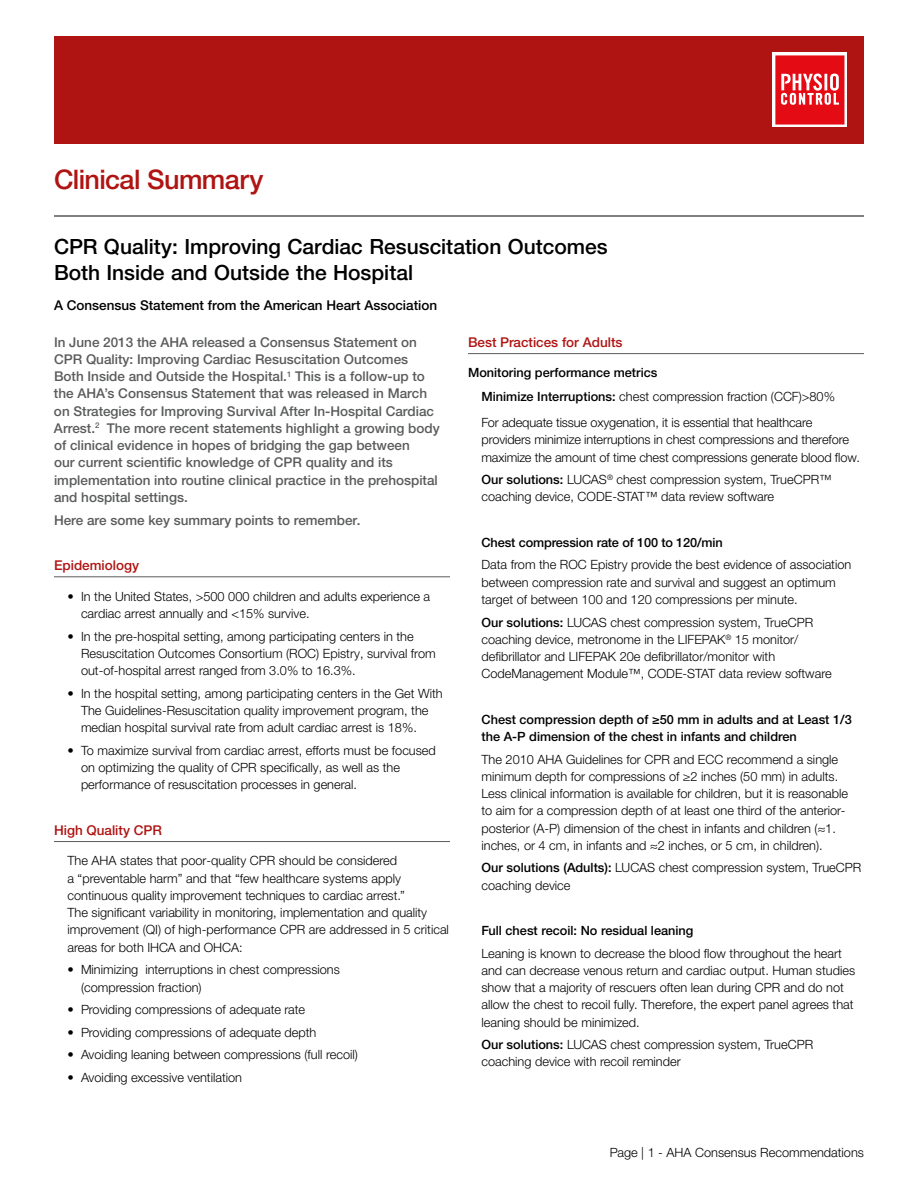
<style>
.page{position:relative;width:918px;height:1188px;background:#fff}
.page>*{position:absolute;margin:0;border:0;box-sizing:border-box;transform-origin:0 0}
.t1{font:500 27px "Helvetica Neue LTW1 G";letter-spacing:-.02em;color:#af1413}
.t2{font:500 21px/25.5px "Helvetica Neue LTW1 G";color:#000}
.t3{font:500 13.5px/17.2px "Helvetica Neue LTW1 G";color:#5a5c5b}
.t4{font:500 13.5px "Helvetica Neue LTW1 G";color:#000}
.t5{font:500 13.5px "Helvetica Neue LTW1 G";color:#af1413}
.t6{font:300 12.75px/17.2px "Helvetica Neue LTW1 G";color:#000}
.t7{font:500 12.75px/23.4px "Helvetica Neue LTW1 G";color:#000}
.s1{font-weight:300}
.s2{font-weight:500}
</style>
<div class="page">
<div style="left:54px;top:36px;width:810px;height:108px;background:#af1413"></div>
<svg style="left:772px;top:53px;width:75px;height:74px"></svg>
<svg style="left:775px;top:55px;width:69px;height:70px;background:#e93940"></svg>
<hr style="left:54px;top:216px;width:810px;height:1px;background:#000">
<hr style="left:54px;top:577px;width:396px;height:1px;background:#5a5c5b">
<hr style="left:54px;top:841px;width:396px;height:1px;background:#5a5c5b">
<hr style="left:468px;top:353px;width:396px;height:1px;background:#5a5c5b">
<h1 class="t1" style="left:54px;top:163px;width:211px">Clinical Summary</h1>
<h2 class="t2" style="left:54px;top:234px;width:555px">CPR Quality: Improving Cardiac Resuscitation Outcomes<br>Both Inside and Outside the Hospital</h2>
<p class="t4" style="left:54px;top:297px;width:385px">A Consensus Statement from the American Heart Association</p>
<p class="t3" style="left:54px;top:333px;width:387px">In June 2013 the AHA released a Consensus Statement on CPR Quality: Improving Cardiac Resuscitation Outcomes Both Inside and Outside the Hospital.<sup>1</sup> This is a follow-up to the AHA’s Consensus Statement that was released in March on Strategies for Improving Survival After In-Hospital Cardiac Arrest.<sup>2</sup> The more recent statements highlight a growing body of clinical evidence in hopes of bridging the gap between<br>our current scientific knowledge of CPR quality and its implementation into routine clinical practice in the prehospital and hospital settings.</p>
<p class="t3" style="left:54px;top:511px;width:308px">Here are some key summary points to remember.</p>
<p class="t5" style="left:54px;top:557px;width:87px">Epidemiology</p>
<p class="t6" style="left:81px;top:587px;width:351px;text-indent:-14px">• In the United States, &gt;500 000 children and adults experience a cardiac arrest annually and &lt;15% survive.</p>
<p class="t6" style="left:81px;top:627px;width:356px;text-indent:-14px">• In the pre-hospital setting, among participating centers in the<br>Resuscitation Outcomes Consortium (ROC) Epistry, survival from out-of-hospital arrest ranged from 3.0% to 16.3%.</p>
<p class="t6" style="left:81px;top:684px;width:363px;text-indent:-14px">• In the hospital setting, among participating centers in the Get With<br>The Guidelines-Resuscitation quality improvement program, the median hospital survival rate from adult cardiac arrest is 18%.</p>
<p class="t6" style="left:81px;top:742px;width:356px;text-indent:-14px">• To maximize survival from cardiac arrest, efforts must be focused on optimizing the quality of CPR specifically, as well as the performance of resuscitation processes in general.</p>
<p class="t5" style="left:54px;top:822px;width:110px">High Quality CPR</p>
<p class="t6" style="left:68px;top:852px;width:383px">The AHA states that poor-quality CPR should be considered<br>a “preventable harm” and that “few healthcare systems apply continuous quality improvement techniques to cardiac arrest.”<br>The significant variability in monitoring, implementation and quality improvement (QI) of high-performance CPR are addressed in 5 critical areas for both IHCA and OHCA:</p>
<p class="t6" style="left:81px;top:961px;width:260px;text-indent:-14px">• Minimizing interruptions in chest compressions (compression fraction)</p>
<p class="t6" style="left:68px;top:1001px;width:239px">• Providing compressions of adequate rate</p>
<p class="t6" style="left:68px;top:1024px;width:250px">• Providing compressions of adequate depth</p>
<p class="t6" style="left:68px;top:1046px;width:292px">• Avoiding leaning between compressions (full recoil)</p>
<p class="t6" style="left:68px;top:1069px;width:176px">• Avoiding excessive ventilation</p>
<p class="t5" style="left:468px;top:334px;width:156px">Best Practices for Adults</p>
<p class="t7" style="left:482px;top:361px;width:355px;text-indent:-14px">Monitoring performance metrics<br>Minimize Interruptions: <span class="s1">chest compression fraction (CCF)&gt;80%</span></p>
<p class="t6" style="left:482px;top:414px;width:380px">For adequate tissue oxygenation, it is essential that healthcare providers minimize interruptions in chest compressions and therefore maximize the amount of time chest compressions generate blood flow.</p>
<p class="t6" style="left:482px;top:471px;width:352px"><span class="s2">Our solutions:</span> LUCAS<sup>®</sup> chest compression system, TrueCPR™ coaching device, CODE-STAT™ data review software</p>
<p class="t7" style="left:482px;top:531px;width:243px">Chest compression rate of 100 to 120/min</p>
<p class="t6" style="left:482px;top:556px;width:371px">Data from the ROC Epistry provide the best evidence of association between compression rate and survival and suggest an optimum target of between 100 and 120 compressions per minute.</p>
<p class="t6" style="left:482px;top:613px;width:352px"><span class="s2">Our solutions:</span> LUCAS chest compression system, TrueCPR coaching device, metronome in the LIFEPAK<sup>®</sup> 15 monitor/ defibrillator and LIFEPAK 20e defibrillator/monitor with CodeManagement Module™, CODE-STAT data review software</p>
<p class="t7" style="left:482px;top:710px;width:372px;line-height:17.2px">Chest compression depth of ≥50 mm in adults and at Least 1/3 the A-P dimension of the chest in infants and children</p>
<p class="t6" style="left:482px;top:750px;width:368px">The 2010 AHA Guidelines for CPR and ECC recommend a single minimum depth for compressions of ≥2 inches (50 mm) in adults.<br>Less clinical information is available for children, but it is reasonable to aim for a compression depth of at least one third of the anterior&shy;posterior (A-P) dimension of the chest in infants and children (≈1. inches, or 4 cm, in infants and ≈2 inches, or 5 cm, in children).</p>
<p class="t6" style="left:482px;top:859px;width:381px"><span class="s2">Our solutions (Adults):</span> LUCAS chest compression system, TrueCPR coaching device</p>
<p class="t7" style="left:482px;top:919px;width:213px">Full chest recoil: No residual leaning</p>
<p class="t6" style="left:482px;top:944px;width:375px">Leaning is known to decrease the blood flow throughout the heart and can decrease venous return and cardiac output. Human studies show that a majority of rescuers often lean during CPR and do not allow the chest to recoil fully. Therefore, the expert panel agrees that leaning should be minimized.</p>
<p class="t6" style="left:482px;top:1036px;width:333px"><span class="s2">Our solutions:</span> LUCAS chest compression system, TrueCPR coaching device with recoil reminder</p>
<p class="t6" style="left:610px;top:1143px;width:256px">Page | 1 - AHA Consensus Recommendations</p>
</div>
